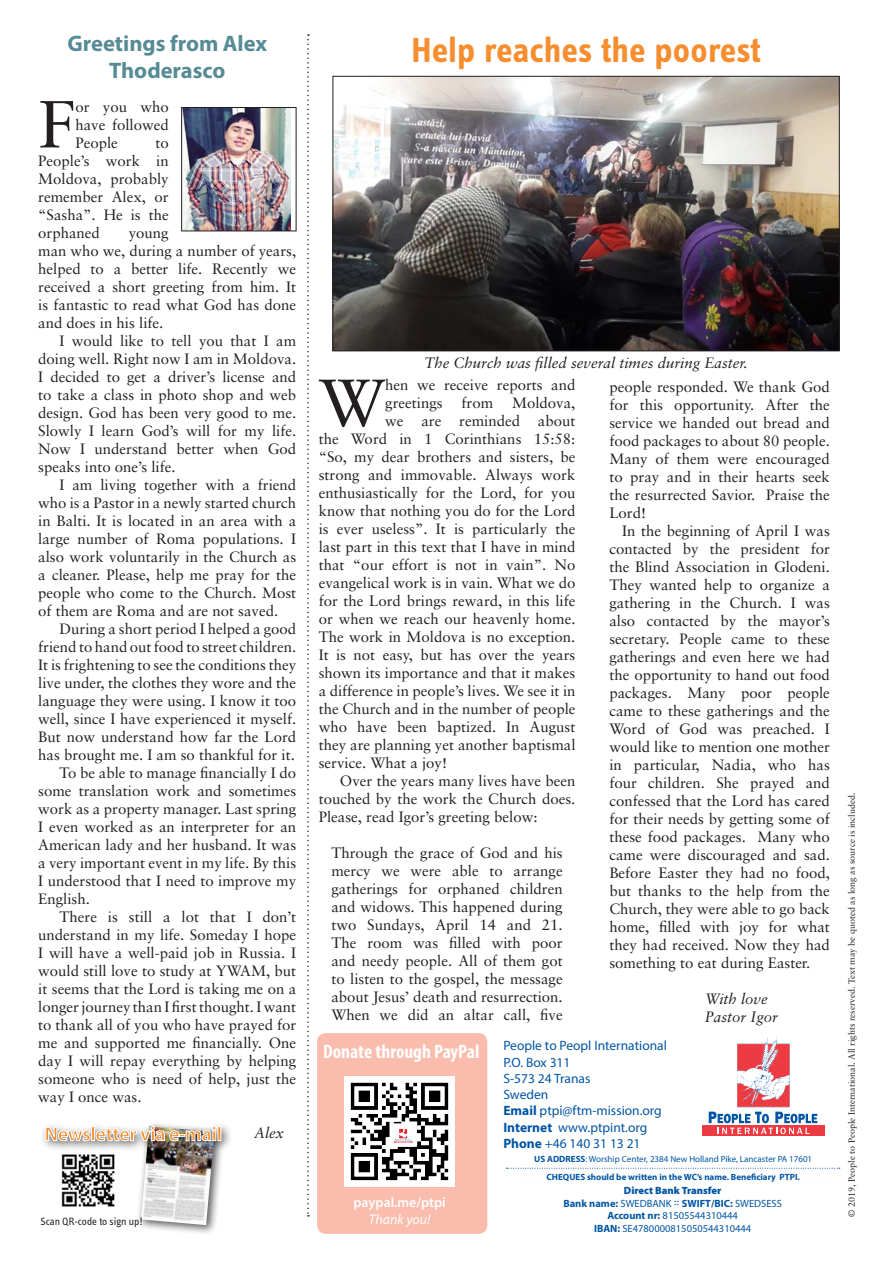
<style>
.page{position:relative;width:893px;height:1263px;background:#fff}
.page>*{position:absolute;margin:0;border:0;box-sizing:border-box;transform-origin:0 0}
.Brödtext{font:66.6px "Sabon";color:#231f20}
.Rubrik{font:700 36px "Info Text";color:#f68e30}
.Underrubrik{font:700 22.5px/27px "Myriad Pro";color:#568b95;text-align:center}
.Citat{font:700 condensed 19.5px "Myriad Pro";color:#fff}
.Brödtext_indrag{font:15px/18px "Sabon";color:#231f20;text-align:justify}
.Citat-2{font:15px/18px "Sabon";color:#231f20;text-align:justify}
.Brödtext-2{font:15px/18px "Sabon";color:#231f20}
.Bildtext{font:italic 15px "Sabon";color:#231f20}
.Brödtext-3{font:italic 15px "Sabon";color:#231f20}
.Citat-3{font:italic 15px "Sabon";color:#231f20}
.Brödtext_indrag-2{font:italic 15px "Sabon";color:#231f20}
.Citat-4{font:600 13.95px "Myriad Pro";color:#fff}
.Citat-5{font:italic 13.95px "Myriad Pro";color:#fff}
.Bildtext-2{font:13.5px "Myriad Pro";color:#0155a5}
.Citat-6{font:10.95px "Info Text";color:#231f20}
.Brödtext-4{font:700 10.5px "Myriad Pro";color:#0155a5}
.Citat-7{font:10.5px "Myriad Pro";color:#0155a5}
.Brödtext-5{font:10.5px "Myriad Pro";color:#0155a5}
.Brödtext-6{font:900 10.5px "Myriad Pro";color:#0155a5}
.t1{font:9px "Sabon";color:#231f20}
.t2{font:9px "Myriad Pro";color:#0155a5}
.t3{font:700 9px "Myriad Pro";color:#0155a5}
.s1{font-weight:700}
.s2{font-weight:400}
.s3{font-family:"Sabon";font-weight:400}
</style>
<div class="page">
<svg style="left:506px;top:1168px;width:334px;height:1px"></svg>
<div style="left:702px;top:1126px;width:122px;height:10px;background:#ee3a41"></div>
<svg style="left:709px;top:1036px;width:108px;height:98px"></svg>
<div style="left:317px;top:1033px;width:170px;height:201px;background:#fabcad;border-radius:9px"></div>
<img style="left:344px;top:1076px;width:111px;height:108px">
<div style="left:136px;top:1121px;width:89px;height:115px;background:#231f20;opacity:.75"></div>
<img style="left:141px;top:1152px;width:73px;height:73px">
<img style="left:61px;top:1154px;width:54px;height:53px">
<div style="left:40px;top:1121px;width:192px;height:31px;background:#231f20;opacity:.75"></div>
<img style="left:45px;top:1126px;width:176px;height:21px">
<img style="left:183px;top:109px;width:107px;height:120px">
<div style="left:181px;top:107px;width:115px;height:124px;border:1px solid #231f20"></div>
<svg style="left:307px;top:34px;width:2px;height:1182px"></svg>
<img style="left:335px;top:78px;width:502px;height:271px">
<div style="left:333px;top:76px;width:506px;height:275px;border:1px solid #231f20"></div>
<p class="Underrubrik" style="left:67px;top:29px;width:201px">Greetings from Alex<br>Thoderasco</p>
<p class="Rubrik" style="left:412px;top:30px;width:351px">Help reaches the poorest</p>
<p class="Brödtext" style="left:38px;top:85px;width:39px">F</p>
<p class="Brödtext-2" style="left:75px;top:97px;width:95px;text-align:justify">or you who have followed People</p>
<p class="Brödtext-2" style="left:38px;top:133px;width:132px;text-align:justify;text-indent:117px">to People’s work in Moldova, probably remember Alex, or “Sasha”. He is the orphaned</p>
<p class="Brödtext-2" style="left:38px;top:223px;width:259px;text-indent:90px">young<br>man who we, during a number of years, helped to a better life. Recently we received a short greeting from him. It is fantastic to read what God has done and does in his life.</p>
<p class="Brödtext_indrag" style="left:38px;top:331px;width:259px;text-indent:21px">I would like to tell you that I am doing well. Right now I am in Moldova.<br>I decided to get a driver’s license and to take a class in photo shop and web design. God has been very good to me.<br>Slowly I learn God’s will for my life.<br>Now I understand better when God speaks into one’s life.</p>
<p class="Brödtext_indrag" style="left:38px;top:475px;width:259px;text-indent:21px">I am living together with a friend who is a Pastor in a newly started church in Balti. It is located in an area with a large number of Roma populations. I also work voluntarily in the Church as a cleaner. Please, help me pray for the people who come to the Church. Most of them are Roma and are not saved.</p>
<p class="Brödtext_indrag" style="left:38px;top:619px;width:259px;text-indent:21px">During a short period I helped a good friend to hand out food to street children.<br>It is frightening to see the conditions they live under, the clothes they wore and the language they were using. I know it too well, since I have experienced it myself.<br>But now understand how far the Lord has brought me. I am so thankful for it.</p>
<p class="Brödtext_indrag" style="left:38px;top:763px;width:259px;text-indent:21px">To be able to manage financially I do some translation work and sometimes work as a property manager. Last spring I even worked as an interpreter for an American lady and her husband. It was a very important event in my life. By this I understood that I need to improve my English.</p>
<p class="Brödtext_indrag" style="left:38px;top:907px;width:259px;text-indent:21px">There is still a lot that I don’t understand in my life. Someday I hope I will have a well-paid job in Russia. I would still love to study at YWAM, but it seems that the Lord is taking me on a longer journey than I first thought. I want to thank all of you who have prayed for me and supported me financially. One day I will repay everything by helping someone who is need of help, just the way I once was.</p>
<p class="Brödtext_indrag-2" style="left:254px;top:1124px;width:31px">Alex</p>
<p class="Bildtext" style="left:424px;top:354px;width:325px">The Church was filled several times during Easter.</p>
<p class="Brödtext" style="left:319px;top:363px;width:68px">W</p>
<p class="Brödtext-2" style="left:385px;top:376px;width:192px">hen we receive reports and greetings</p>
<p class="Brödtext-2" style="left:462px;top:394px;width:33px">from</p>
<p class="Brödtext-2" style="left:512px;top:394px;width:65px">Moldova,</p>
<p class="Brödtext-2" style="left:385px;top:412px;width:192px">we are reminded about</p>
<p class="Brödtext-2" style="left:319px;top:430px;width:258px">the Word in 1 Corinthians 15:58:</p>
<p class="Brödtext-2" style="left:319px;top:448px;width:258px">“So, my dear brothers and sisters, be</p>
<p class="Brödtext-2" style="left:319px;top:466px;width:258px">strong and immovable. Always work</p>
<p class="Brödtext-2" style="left:319px;top:484px;width:258px">enthusiastically for the Lord, for you</p>
<p class="Brödtext-2" style="left:319px;top:502px;width:258px">know that nothing you do for the Lord</p>
<p class="Brödtext-2" style="left:319px;top:520px;width:258px">is ever useless”. It is particularly the</p>
<p class="Brödtext-2" style="left:319px;top:538px;width:258px">last part in this text that I have in mind</p>
<p class="Brödtext-2" style="left:319px;top:556px;width:258px">that “our effort is not in vain”. No</p>
<p class="Brödtext-2" style="left:319px;top:574px;width:258px">evangelical work is in vain. What we do</p>
<p class="Brödtext-2" style="left:319px;top:592px;width:258px">for the Lord brings reward, in this life</p>
<p class="Brödtext-2" style="left:319px;top:610px;width:258px">or when we reach our heavenly home.</p>
<p class="Brödtext-2" style="left:319px;top:628px;width:258px">The work in Moldova is no exception.</p>
<p class="Brödtext-2" style="left:319px;top:646px;width:258px">It is not easy, but has over the years</p>
<p class="Brödtext-2" style="left:319px;top:664px;width:258px">shown its importance and that it makes</p>
<p class="Brödtext-2" style="left:319px;top:682px;width:258px">a difference in people’s lives. We see it in</p>
<p class="Brödtext-2" style="left:319px;top:700px;width:258px">the Church and in the number of people</p>
<p class="Brödtext-2" style="left:319px;top:718px;width:258px">who have been baptized. In August</p>
<p class="Brödtext-2" style="left:319px;top:736px;width:258px">they are planning yet another baptismal</p>
<p class="Brödtext-2" style="left:319px;top:754px;width:130px">service. What a joy!</p>
<p class="Brödtext_indrag" style="left:319px;top:772px;width:258px;text-indent:21px">Over the years many lives have been touched by the work the Church does.<br>Please, read Igor’s greeting below:</p>
<p class="Citat-2" style="left:331px;top:844px;width:233px">Through the grace of God and his mercy we were able to arrange gatherings for orphaned children and widows. This happened during two Sundays, April 14 and 21.<br>The room was filled with poor and needy people. All of them got to listen to the gospel, the message about Jesus’ death and resurrection.<br>When we did an altar call, five</p>
<p class="Citat-2" style="left:609px;top:377px;width:222px">people responded. We thank God for this opportunity. After the service we handed out bread and food packages to about 80 people.<br>Many of them were encouraged to pray and in their hearts seek the resurrected Savior. Praise the Lord!</p>
<p class="Citat-2" style="left:609px;top:521px;width:222px;text-indent:13px">In the beginning of April I was contacted by the president for the Blind Association in Glodeni.<br>They wanted help to organize a gathering in the Church. I was also contacted by the mayor’s secretary. People came to these gatherings and even here we had the opportunity to hand out food packages. Many poor people came to these gatherings and the Word of God was preached. I would like to mention one mother in particular, Nadia, who has four children. She prayed and confessed that the Lord has cared for their needs by getting some of these food packages. Many who came were discouraged and sad.<br>Before Easter they had no food, but thanks to the help from the Church, they were able to go back home, filled with joy for what they had received. Now they had something to eat during Easter.</p>
<p class="Citat-3" style="left:705px;top:990px;width:65px">With love</p>
<p class="Brödtext-3" style="left:705px;top:1008px;width:75px">Pastor Igor</p>
<p class="Citat" style="left:323px;top:1039px;width:158px">Donate through PayPal</p>
<p class="Bildtext-2" style="left:503px;top:1037px;width:165px">People to Peopl International</p>
<p class="Bildtext-2" style="left:503px;top:1054px;width:69px">P.O. Box 311</p>
<p class="Bildtext-2" style="left:503px;top:1070px;width:88px">S-573 24 Tranas</p>
<p class="Bildtext-2" style="left:503px;top:1086px;width:46px">Sweden</p>
<p class="Bildtext-2" style="left:503px;top:1102px;width:160px"><span class="s1">Email</span> ptpi@ftm-mission.org</p>
<p class="Bildtext-2" style="left:503px;top:1119px;width:145px"><span class="s1">Internet</span> www.ptpint.org</p>
<p class="Bildtext-2" style="left:503px;top:1135px;width:139px"><span class="s1">Phone</span> +46 140 31 13 21</p>
<p class="Citat-4" style="left:353px;top:1194px;width:94px">paypal.me/ptpi</p>
<p class="Citat-6" style="left:40px;top:1215px;width:104px">Scan QR-code to sign up!</p>
<p class="Citat-5" style="left:369px;top:1211px;width:63px">Thank you!</p>
<p class="t2" style="left:534px;top:1154px;width:279px"><span class="s1">US ADDRESS</span>: Worship Center, 2384 New Holland Pike, Lancaster PA 17601</p>
<p class="Brödtext-6" style="left:624px;top:1183px;width:99px">Direct Bank Transfer</p>
<p class="Brödtext-4" style="left:563px;top:1196px;width:220px">Bank name: <span class="s2">SWEDBANK</span> <span class="s3">::</span> SWIFT/BIC: <span class="s2">SWEDSESS</span></p>
<p class="Brödtext-5" style="left:607px;top:1209px;width:132px"><span class="s1">Account nr:</span> 81505544310444</p>
<p class="Citat-7" style="left:594px;top:1222px;width:159px"><span class="s1">IBAN:</span> SE4780000815050544310444</p>
<p class="t3" style="left:547px;top:1171px;width:255px">CHEQUES should be written in the WC’s name. Beneficiary PTPI.</p>
<p class="t1" style="left:846px;top:1216px;width:426px;rotate:-90deg">© 2019, People to People International. All rights reserved. Text may be quoted as long as source is included.</p>
</div>
